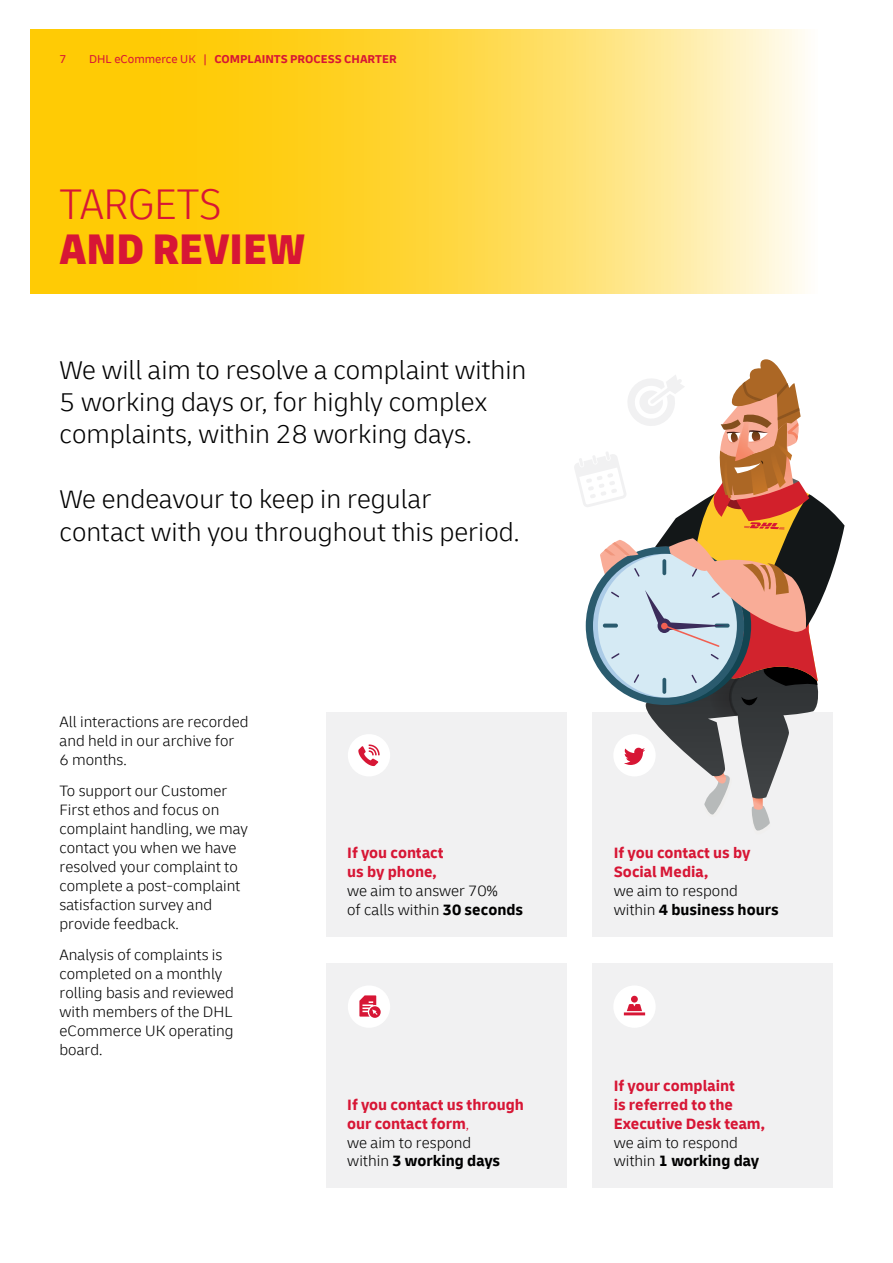
<style>
.page{position:relative;width:893px;height:1263px;background:#fff}
.page>*{position:absolute;margin:0;border:0;box-sizing:border-box;transform-origin:0 0}
.t1{font:900 condensed 45px "Delivery App";color:#d71635}
.t2{font:300 condensed 45px "Delivery App";color:#d71635}
.t3{font:300 27px/32.4px "Delivery App";color:#000}
.t4{font:300 15.75px/18.9px "Delivery App";color:#000}
.t5{font:700 15.75px/18.9px "Delivery App";color:#d71635}
.t6{font:700 12px "Delivery App";color:#d71635}
.t7{font:12px "Delivery App";color:#d71635}
.s1{font-weight:400}
.s2{font-weight:700}
.s3{font-weight:300}
.s4{font-weight:300;color:#000}
.s5{color:#000}
</style>
<div class="page">
<svg style="left:30px;top:30px;width:775px;height:264px"></svg>
<div style="left:326px;top:712px;width:241px;height:224px;background:#f1f1f2"></div>
<div style="left:326px;top:964px;width:241px;height:224px;background:#f1f1f2"></div>
<div style="left:592px;top:712px;width:241px;height:224px;background:#f1f1f2"></div>
<div style="left:592px;top:964px;width:241px;height:224px;background:#f1f1f2"></div>
<div style="left:613px;top:985px;width:43px;height:43px;background:#fff;border-radius:50%"></div>
<div style="left:631px;top:996px;width:7px;height:6px;background:#d71635;border-radius:50%"></div>
<svg style="left:624px;top:1004px;width:21px;height:11px"></svg>
<div style="left:348px;top:985px;width:42px;height:43px;background:#fff;border-radius:50%"></div>
<svg style="left:359px;top:995px;width:22px;height:23px"></svg>
<div style="left:348px;top:734px;width:42px;height:42px;background:#fff;border-radius:50%"></div>
<svg style="left:358px;top:744px;width:22px;height:22px"></svg>
<svg style="left:574px;top:359px;width:270px;height:472px"></svg>
<p class="t7" style="left:60px;top:52px;width:9px">7</p>
<p class="t6" style="left:89px;top:52px;width:309px"><span class="s1">DHL eCommerce UK |</span> COMPLAINTS PROCESS CHARTER</p>
<h1 class="t2" style="left:60px;top:178px;width:163px">TARGETS</h1>
<h1 class="t1" style="left:60px;top:221px;width:247px">AND REVIEW</h1>
<h2 class="t3" style="left:60px;top:353px;width:468px">We will aim to resolve a complaint within<br>5 working days or, for highly complex complaints, within 28 working days.</h2>
<h2 class="t3" style="left:60px;top:483px;width:461px">We endeavour to keep in regular contact with you throughout this period.</h2>
<p class="t4" style="left:60px;top:712px;width:190px">All interactions are recorded and held in our archive for<br>6 months.</p>
<p class="t4" style="left:60px;top:782px;width:190px">To support our Customer<br>First ethos and focus on complaint handling, we may contact you when we have resolved your complaint to complete a post-complaint satisfaction survey and provide feedback.</p>
<p class="t4" style="left:60px;top:946px;width:176px">Analysis of complaints is completed on a monthly rolling basis and reviewed with members of the DHL eCommerce UK operating board.</p>
<p class="t5" style="left:347px;top:844px;width:98px">If you contact us by phone,</p>
<p class="t4" style="left:347px;top:881px;width:178px">we aim to answer 70%<br>of calls within <span class="s2">30 seconds</span></p>
<p class="t5" style="left:347px;top:1095px;width:178px">If you contact us through our contact form<span class="s3">,<br></span><span class="s4">we aim to respond<br>within</span> <span class="s5">3 working days</span></p>
<p class="t5" style="left:614px;top:844px;width:138px">If you contact us by<br>Social Media,</p>
<p class="t4" style="left:614px;top:881px;width:166px">we aim to respond within <span class="s2">4 business hours</span></p>
<p class="t5" style="left:614px;top:1076px;width:153px">If your complaint<br>is referred to the<br>Executive Desk team,</p>
<p class="t4" style="left:614px;top:1133px;width:147px">we aim to respond within <span class="s2">1 working day</span></p>
</div>
